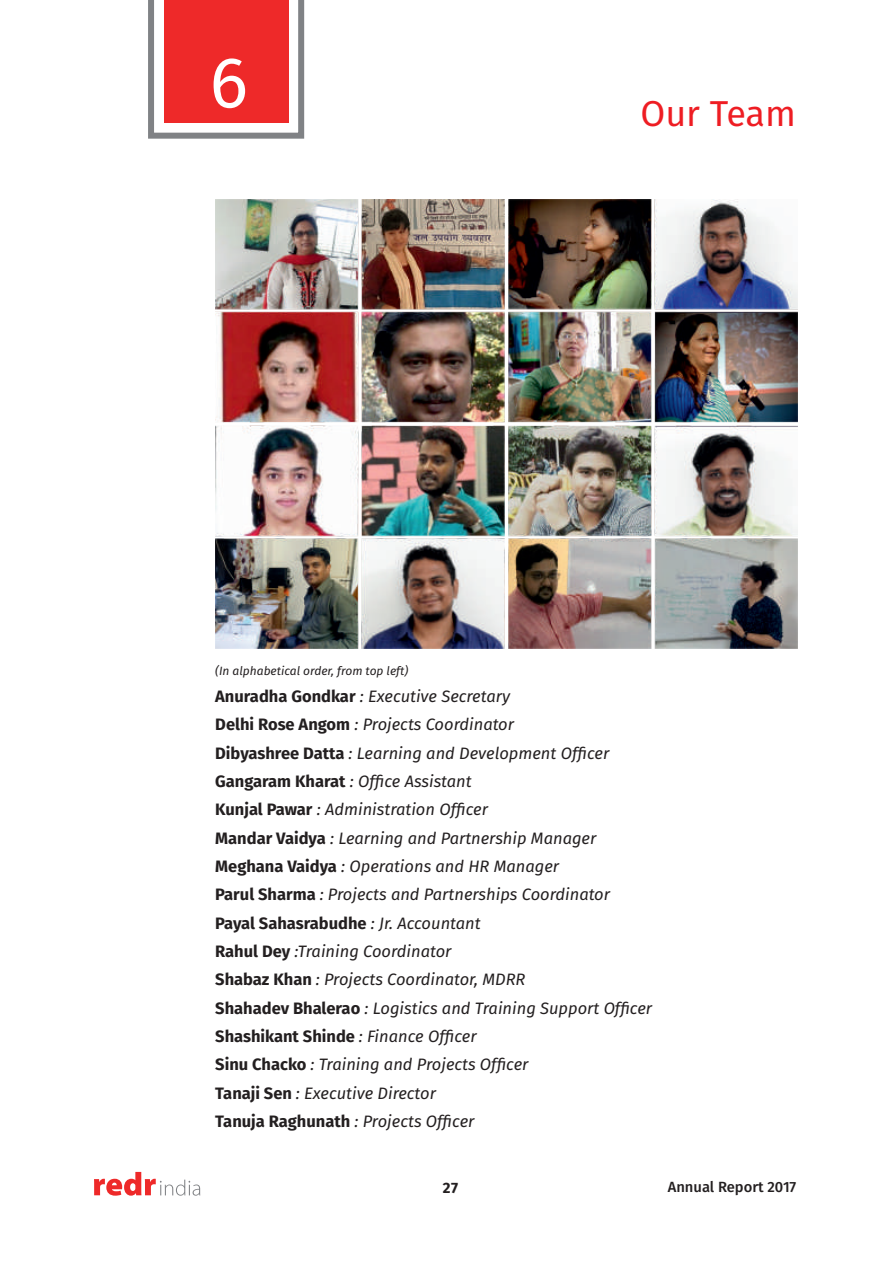
<style>
.page{position:relative;width:893px;height:1263px;background:#fff}
.page>*{position:absolute;margin:0;border:0;box-sizing:border-box;transform-origin:0 0}
.t1{font:72px "Fira Sans";color:#fff}
.t2{font:36px "Fira Sans";color:#ee1d23}
.t3{font:italic 16.5px "Fira Sans";color:#231f20}
.t4{font:700 16.5px "Fira Sans";color:#231f20}
.t5{font:700 15px "Fira Sans";color:#231f20}
.t6{font:500 14.7px "Fira Sans";color:#231f20}
.t7{font:italic 12px "Fira Sans";color:#231f20}
.s1{font-weight:700;font-style:normal}
.s2{font-weight:400;font-style:italic}
</style>
<div class="page">
<svg style="left:94px;top:1172px;width:106px;height:24px"></svg>
<svg style="left:148px;top:0;width:156px;height:139px"></svg>
<img style="left:215px;top:199px;width:582px;height:449px">
<div style="left:164px;top:0;width:124px;height:123px;background:#ee2929"></div>
<h1 class="t1" style="left:210px;top:40px;width:40px">6</h1>
<h2 class="t2" style="left:640px;top:92px;width:157px">Our Team</h2>
<p class="t7" style="left:215px;top:664px;width:195px">(In alphabetical order, from top left)</p>
<p class="t3" style="left:215px;top:686px;width:296px"><span class="s1">Anuradha Gondkar</span> : Executive Secretary</p>
<p class="t3" style="left:215px;top:715px;width:300px"><span class="s1">Delhi Rose Angom</span> : Projects Coordinator</p>
<p class="t3" style="left:215px;top:743px;width:396px"><span class="s1">Dibyashree Datta</span> : Learning and Development Officer</p>
<p class="t3" style="left:215px;top:771px;width:258px"><span class="s1">Gangaram Kharat</span> : Office Assistant</p>
<p class="t3" style="left:215px;top:800px;width:274px"><span class="s1">Kunjal Pawar</span> : Administration Officer</p>
<p class="t3" style="left:215px;top:828px;width:383px"><span class="s1">Mandar Vaidya</span> : Learning and Partnership Manager</p>
<p class="t3" style="left:215px;top:856px;width:345px"><span class="s1">Meghana Vaidya</span> : Operations and HR Manager</p>
<p class="t3" style="left:215px;top:885px;width:396px"><span class="s1">Parul Sharma</span> : Projects and Partnerships Coordinator</p>
<p class="t4" style="left:215px;top:913px;width:267px">Payal Sahasrabudhe <span class="s2">: Jr. Accountant</span></p>
<p class="t3" style="left:215px;top:941px;width:238px"><span class="s1">Rahul Dey</span> :Training Coordinator</p>
<p class="t3" style="left:215px;top:998px;width:438px"><span class="s1">Shahadev Bhalerao</span> : Logistics and Training Support Officer</p>
<p class="t3" style="left:215px;top:970px;width:312px"><span class="s1">Shabaz Khan</span> : Projects Coordinator, MDRR</p>
<p class="t4" style="left:215px;top:1026px;width:263px">Shashikant Shinde <span class="s2">: Finance Officer</span></p>
<p class="t3" style="left:215px;top:1055px;width:315px"><span class="s1">Sinu Chacko</span> : Training and Projects Officer</p>
<p class="t3" style="left:215px;top:1083px;width:222px"><span class="s1">Tanaji Sen</span> : Executive Director</p>
<p class="t3" style="left:215px;top:1111px;width:261px"><span class="s1">Tanuja Raghunath</span> : Projects Officer</p>
<p class="t5" style="left:443px;top:1178px;width:17px">27</p>
<p class="t6" style="left:668px;top:1179px;width:130px">Annual Report 2017</p>
</div>
